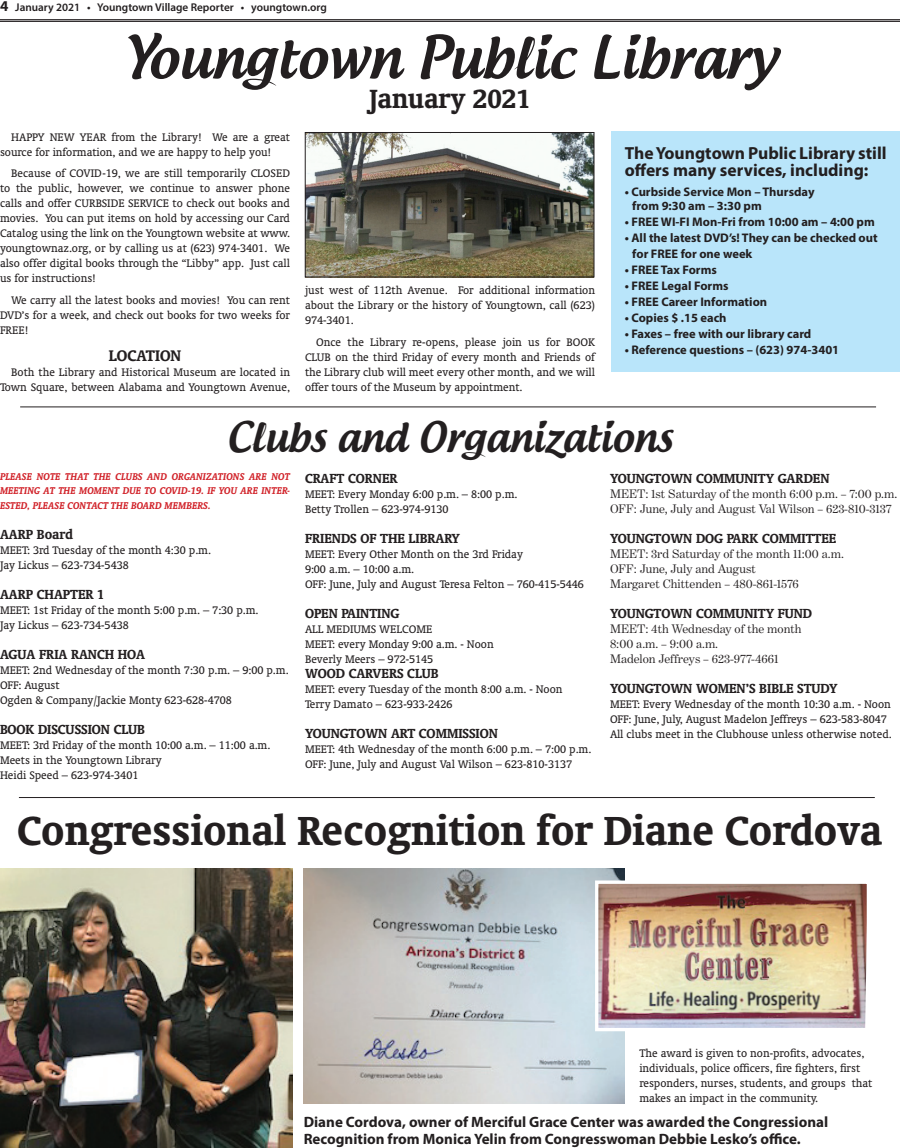
<style>
.page{position:relative;width:900px;height:1148px;background:#fff}
.page>*{position:absolute;margin:0;border:0;box-sizing:border-box;transform-origin:0 0}
.t1{font:500 56.25px "Androgyne";color:#231f20}
.t2{font:700 46.25px "Oranda BT";color:#231f20}
.t3{font:500 40px "Androgyne";color:#231f20}
.t4{font:700 30px "Oranda BT";color:#231f20}
.t5{font:700 17.5px/17.5px "Myriad Pro";color:#231f20}
.t6{font:700 17.5px "Oranda BT";color:#231f20}
.t7{font:700 15px "Oranda BT";color:#231f20}
.t8{font:700 15px/17.5px "Myriad Pro";color:#231f20}
.t9{font:12.5px/15px "Oranda BT";color:#231f20}
.t10{font:700 12.5px/13.8px "Myriad Pro";color:#231f20}
.t11{font:12.5px/15px "Benton Modern One";color:#231f20}
.t12{font:italic 700 11.25px/13.8px "Oranda BT";color:#d1232a}
.t13{font:600 11.25px "Myriad Pro";color:#231f20}
.s1{font-weight:700;font-size:15px}
</style>
<div class="page">
<hr style="left:0;top:19px;width:900px;height:1px;background:#231f20">
<hr style="left:0;top:21px;width:900px;height:1px;background:#231f20">
<img style="left:307px;top:134px;width:285px;height:141px">
<div style="left:305px;top:132px;width:289px;height:145px;border:1px solid #231f20"></div>
<hr style="left:20px;top:406px;width:856px;height:1px;background:#231f20">
<div style="left:611px;top:131px;width:289px;height:240px;background:#b9e5fa"></div>
<hr style="left:19px;top:797px;width:856px;height:1px;background:#231f20">
<img style="left:304px;top:868px;width:320px;height:235px">
<img style="left:0;top:868px;width:292px;height:279px">
<img style="left:599px;top:884px;width:267px;height:143px">
<div style="left:595px;top:880px;width:275px;height:151px;border:3px solid #fff"></div>
<p class="t13" style="left:0;top:3px;width:328px"><span class="s1">4</span> January 2021 • Youngtown Village Reporter • youngtown.org</p>
<h1 class="t1" style="left:122px;top:37px;width:657px">Youngtown Public Library</h1>
<h3 class="t4" style="left:369px;top:88px;width:163px">January 2021</h3>
<h3 class="t5" style="left:625px;top:146px;width:263px">The Youngtown Public Library still offers many services, including:</h3>
<p class="t10" style="left:632px;top:186px;width:184px;text-indent:-8px">• Curbside Service Mon – Thursday from 9:30 am – 3:30 pm</p>
<p class="t10" style="left:625px;top:216px;width:252px">• FREE WI-FI Mon-Fri from 10:00 am – 4:00 pm</p>
<p class="t10" style="left:632px;top:231px;width:247px;line-height:16px;text-indent:-8px">• All the latest DVD’s! They can be checked out for FREE for one week</p>
<p class="t10" style="left:625px;top:264px;width:94px">• FREE Tax Forms</p>
<p class="t10" style="left:625px;top:280px;width:105px">• FREE Legal Forms</p>
<p class="t10" style="left:625px;top:296px;width:144px">• FREE Career Information</p>
<p class="t10" style="left:625px;top:312px;width:103px">• Copies $ .15 each</p>
<p class="t10" style="left:625px;top:328px;width:188px">• Faxes – free with our library card</p>
<p class="t10" style="left:625px;top:344px;width:216px">• Reference questions – (623) 974-3401</p>
<p class="t9" style="left:0;top:130px;width:291px;text-indent:11px">HAPPY NEW YEAR from the Library! We are a great source for information, and we are happy to help you!</p>
<p class="t9" style="left:0;top:167px;width:292px;text-align:justify;text-indent:11px">Because of COVID-19, we are still temporarily CLOSED to the public, however, we continue to answer phone calls and offer CURBSIDE SERVICE to check out books and movies. You can put items on hold by accessing our Card Catalog using the link on the Youngtown website at www. youngtownaz.org, or by calling us at (623) 974-3401. We also offer digital books through the “Libby” app. Just call us for instructions!</p>
<p class="t9" style="left:0;top:294px;width:292px;text-align:justify;text-indent:11px">We carry all the latest books and movies! You can rent DVD’s for a week, and check out books for two weeks for FREE!</p>
<h3 class="t6" style="left:109px;top:349px;width:74px">LOCATION</h3>
<p class="t9" style="left:0;top:365px;width:292px;text-align:right">Both the Library and Historical Museum are located in<br>Town Square, between Alabama and Youngtown Avenue,</p>
<p class="t9" style="left:305px;top:284px;width:291px;text-align:justify">just west of 112th Avenue. For additional information about the Library or the history of Youngtown, call (623)<br>974-3401.</p>
<p class="t9" style="left:305px;top:336px;width:292px;text-align:justify;text-indent:11px">Once the Library re-opens, please join us for BOOK CLUB on the third Friday of every month and Friends of the Library club will meet every other month, and we will offer tours of the Museum by appointment.</p>
<h3 class="t3" style="left:227px;top:422px;width:448px">Clubs and Organizations</h3>
<p class="t12" style="left:0;top:470px;width:292px">PLEASE NOTE THAT THE CLUBS AND ORGANIZATIONS ARE NOT<br>MEETING AT THE MOMENT DUE TO COVID-19. IF YOU ARE INTER-</p>
<p class="t12" style="left:0;top:499px;width:212px">ESTED, PLEASE CONTACT THE BOARD MEMBERS.</p>
<p class="t7" style="left:0;top:528px;width:75px">AARP Board</p>
<p class="t9" style="left:0;top:543px;width:212px">MEET: 3rd Tuesday of the month 4:30 p.m.<br>Jay Lickus – 623-734-5438</p>
<p class="t7" style="left:0;top:588px;width:106px">AARP CHAPTER 1</p>
<p class="t9" style="left:0;top:603px;width:260px">MEET: 1st Friday of the month 5:00 p.m. – 7:30 p.m.<br>Jay Lickus – 623-734-5438</p>
<p class="t7" style="left:0;top:648px;width:146px">AGUA FRIA RANCH HOA</p>
<p class="t9" style="left:0;top:663px;width:290px">MEET: 2nd Wednesday of the month 7:30 p.m. – 9:00 p.m.<br>OFF: August<br>Ogden &amp; Company/Jackie Monty 623-628-4708</p>
<p class="t7" style="left:0;top:723px;width:146px">BOOK DISCUSSION CLUB</p>
<p class="t9" style="left:0;top:738px;width:272px">MEET: 3rd Friday of the month 10:00 a.m. – 11:00 a.m.<br>Meets in the Youngtown Library<br>Heidi Speed – 623-974-3401</p>
<p class="t7" style="left:305px;top:472px;width:94px">CRAFT CORNER</p>
<p class="t9" style="left:305px;top:487px;width:214px">MEET: Every Monday 6:00 p.m. – 8:00 p.m.<br>Betty Trollen – 623-974-9130</p>
<p class="t7" style="left:305px;top:532px;width:156px">FRIENDS OF THE LIBRARY</p>
<p class="t9" style="left:305px;top:547px;width:281px">MEET: Every Other Month on the 3rd Friday<br>9:00 a.m. – 10:00 a.m.<br>OFF: June, July and August Teresa Felton – 760-415-5446</p>
<p class="t7" style="left:305px;top:607px;width:96px">OPEN PAINTING</p>
<p class="t9" style="left:305px;top:622px;width:190px">ALL MEDIUMS WELCOME<br>MEET: every Monday 9:00 a.m. - Noon<br>Beverly Meers – 972-5145</p>
<p class="t7" style="left:305px;top:667px;width:135px">WOOD CARVERS CLUB</p>
<p class="t9" style="left:305px;top:682px;width:259px">MEET: every Tuesday of the month 8:00 a.m. - Noon<br>Terry Damato – 623-933-2426</p>
<p class="t7" style="left:305px;top:727px;width:194px">YOUNGTOWN ART COMMISSION</p>
<p class="t9" style="left:305px;top:742px;width:288px">MEET: 4th Wednesday of the month 6:00 p.m. – 7:00 p.m.<br>OFF: June, July and August Val Wilson – 623-810-3137</p>
<p class="t7" style="left:610px;top:472px;width:221px">YOUNGTOWN COMMUNITY GARDEN</p>
<p class="t11" style="left:610px;top:487px;width:289px">MEET: 1st Saturday of the month 6:00 p.m. – 7:00 p.m.<br>OFF: June, July and August Val Wilson – 623-810-3137</p>
<p class="t7" style="left:610px;top:532px;width:228px">YOUNGTOWN DOG PARK COMMITTEE</p>
<p class="t11" style="left:610px;top:547px;width:235px">MEET: 3rd Saturday of the month 11:00 a.m.<br>OFF: June, July and August<br>Margaret Chittenden – 480-861-1576</p>
<p class="t7" style="left:610px;top:607px;width:204px">YOUNGTOWN COMMUNITY FUND</p>
<p class="t11" style="left:610px;top:622px;width:193px">MEET: 4th Wednesday of the month<br>8:00 a.m. – 9:00 a.m.<br>Madelon Jeffreys – 623-977-4661</p>
<p class="t7" style="left:610px;top:682px;width:229px">YOUNGTOWN WOMEN’S BIBLE STUDY</p>
<p class="t9" style="left:610px;top:697px;width:283px">MEET: Every Wednesday of the month 10:30 a.m. - Noon<br>OFF: June, July, August Madelon Jeffreys – 623-583-8047<br>All clubs meet in the Clubhouse unless otherwise noted.</p>
<h2 class="t2" style="left:18px;top:812px;width:866px">Congressional Recognition for Diane Cordova</h2>
<p class="t9" style="left:639px;top:1046px;width:235px">The award is given to non-profits, advocates, individuals, police officers, fire fighters, first responders, nurses, students, and groups that makes an impact in the community.</p>
<p class="t8" style="left:304px;top:1114px;width:526px">Diane Cordova, owner of Merciful Grace Center was awarded the Congressional<br>Recognition from Monica Yelin from Congresswoman Debbie Lesko’s office.</p>
</div>
